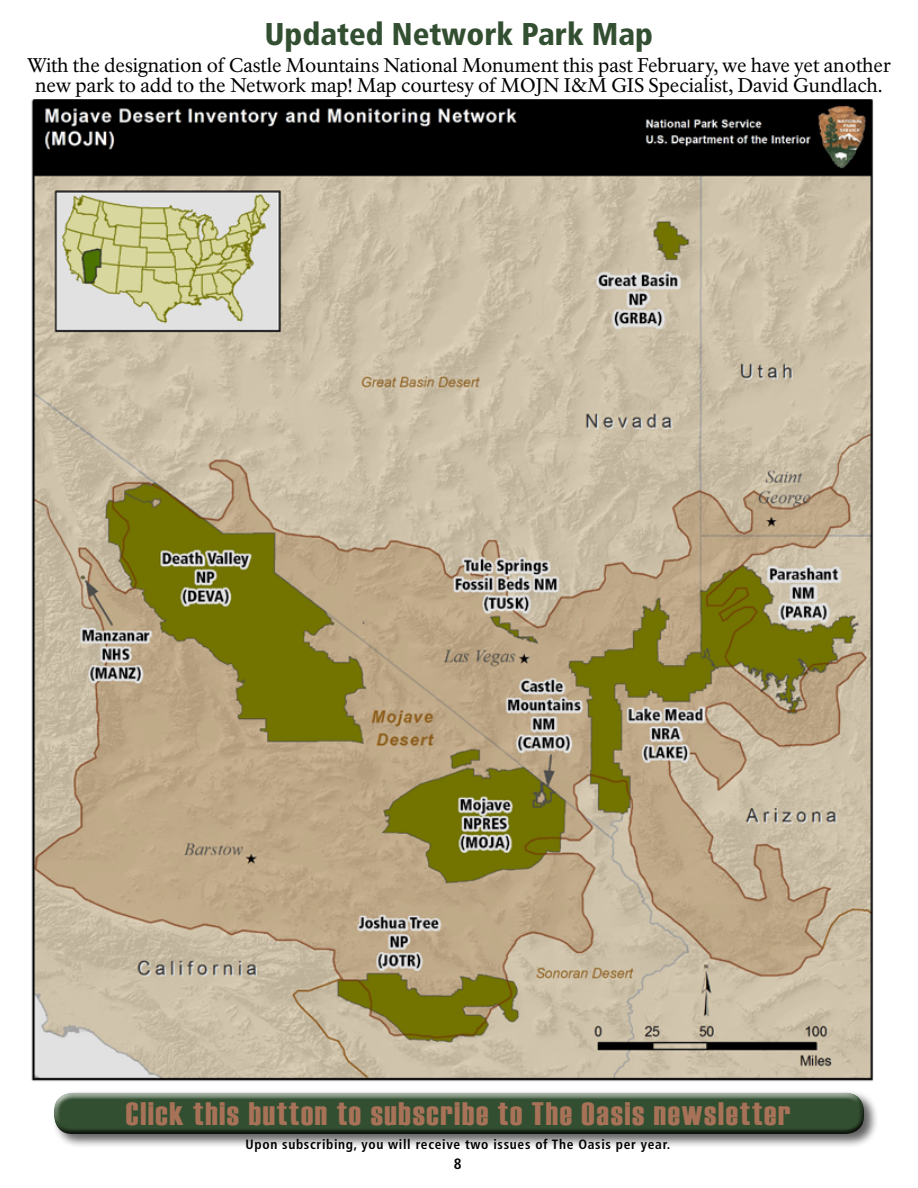
<style>
.page{position:relative;width:918px;height:1188px;background:#fff}
.page>*{position:absolute;margin:0;border:0;box-sizing:border-box;transform-origin:0 0}
.t1{font:32.4px "Haettenschweiler";letter-spacing:.05em;color:#a87258;scale:1.06 1}
.t2{font:900 condensed 31.5px "Frutiger LT Std";color:#334f31}
.t3{font:19.5px/19.5px "NPS Rawlinson OT";letter-spacing:-.005em;color:#000;text-align:center}
.t4{font:700 condensed 15px "Frutiger LT Std";color:#000}
.t5{font:700 condensed 13.5px "Frutiger LT Std";letter-spacing:.05em;color:#000}
</style>
<div class="page">
<img style="left:31px;top:99px;width:843px;height:983px">
<div style="left:52px;top:1090px;width:827px;height:59px;background:#000;opacity:.62"></div>
<div style="left:47px;top:1089px;width:819px;height:40px;background:#fff;opacity:.75"></div>
<div style="left:52px;top:1097px;width:819px;height:40px;background:#000;opacity:.75"></div>
<h2 class="t2" style="left:265px;top:15px;width:390px">Updated Network Park Map</h2>
<p class="t3" style="left:27px;top:56px;width:865px">With the designation of Castle Mountains National Monument this past February, we have yet another new park to add to the Network map! Map courtesy of MOJN I&amp;M GIS Specialist, David Gundlach.</p>
<h1 class="t1" style="left:126px;top:1092px;width:628px">Click this button to subscribe to The Oasis newsletter</h1>
<p class="t5" style="left:246px;top:1136px;width:426px">Upon subscribing, you will receive two issues of The Oasis per year.</p>
<p class="t4" style="left:454px;top:1155px;width:9px">8</p>
</div>
